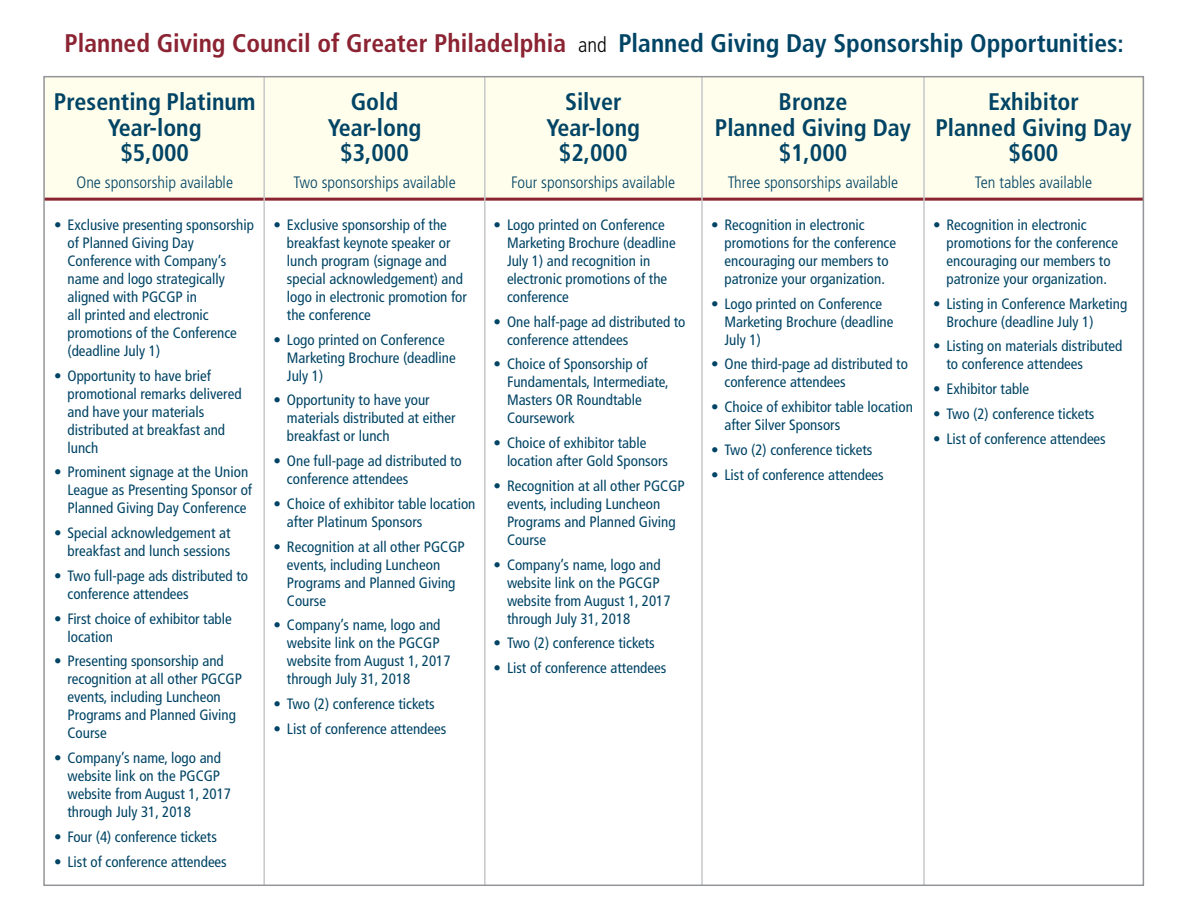
<style>
.page{position:relative;width:1188px;height:918px;background:#fff}
.page>*{position:absolute;margin:0;border:0;box-sizing:border-box;transform-origin:0 0}
.t1{font:700 condensed 25.5px "Frutiger";color:#8b2332}
.t2{font:700 condensed 24px/25.5px "Frutiger";color:#004465;text-align:center}
.t3{font:300 condensed 16.5px "Frutiger";color:#004465}
.t4{font:condensed 15px/18px "Frutiger";color:#004465}
.s1{font-weight:300;font-size:21px;color:#000}
.s2{color:#004465}
.s3{font-size:24px;color:#004465}
</style>
<div class="page">
<div style="left:44px;top:76px;width:1100px;height:125px;background:#fffdeb"></div>
<hr style="left:44px;top:198px;width:1099px;height:3px;background:#8b2332">
<hr style="left:263px;top:77px;width:2px;height:808px;background:#c7c8ca">
<hr style="left:484px;top:77px;width:2px;height:808px;background:#c7c8ca">
<hr style="left:701px;top:77px;width:2px;height:808px;background:#c7c8ca">
<hr style="left:923px;top:77px;width:2px;height:808px;background:#c7c8ca">
<h1 class="t1" style="left:65px;top:28px;width:1061px">Planned Giving Council of Greater Philadelphia <span class="s1">and</span> <span class="s2">Planned Giving Day Sponsorship Opportunities</span><span class="s3">:</span></h1>
<h2 class="t2" style="left:54px;top:89px;width:203px">Presenting Platinum<br>Year-long<br>$5,000</h2>
<p class="t3" style="left:77px;top:173px;width:158px">One sponsorship available</p>
<h2 class="t2" style="left:328px;top:89px;width:95px">Gold<br>Year-long $3,000</h2>
<p class="t3" style="left:293px;top:173px;width:164px">Two sponsorships available</p>
<h2 class="t2" style="left:546px;top:89px;width:95px">Silver<br>Year-long $2,000</h2>
<p class="t3" style="left:511px;top:173px;width:165px">Four sponsorships available</p>
<h2 class="t2" style="left:935px;top:89px;width:198px">Exhibitor<br>Planned Giving Day $600</h2>
<p class="t3" style="left:975px;top:173px;width:119px">Ten tables available</p>
<h2 class="t2" style="left:715px;top:89px;width:198px">Bronze<br>Planned Giving Day $1,000</h2>
<p class="t3" style="left:728px;top:173px;width:172px">Three sponsorships available</p>
<p class="t4" style="left:68px;top:216px;width:188px;text-indent:-14px">• Exclusive presenting sponsorship of Planned Giving Day<br>Conference with Company’s name and logo strategically aligned with PGCGP in<br>all printed and electronic promotions of the Conference (deadline July 1)</p>
<p class="t4" style="left:68px;top:367px;width:176px;text-indent:-14px">• Opportunity to have brief promotional remarks delivered and have your materials distributed at breakfast and lunch</p>
<p class="t4" style="left:68px;top:463px;width:186px;text-indent:-14px">• Prominent signage at the Union<br>League as Presenting Sponsor of<br>Planned Giving Day Conference</p>
<p class="t4" style="left:54px;top:524px;width:178px;text-align:right">• Special acknowledgement at breakfast and lunch sessions</p>
<p class="t4" style="left:68px;top:567px;width:182px;text-indent:-14px">• Two full-page ads distributed to conference attendees</p>
<p class="t4" style="left:68px;top:610px;width:166px;text-indent:-14px">• First choice of exhibitor table location</p>
<p class="t4" style="left:68px;top:652px;width:176px;text-indent:-14px">• Presenting sponsorship and recognition at all other PGCGP events, including Luncheon<br>Programs and Planned Giving<br>Course</p>
<p class="t4" style="left:68px;top:749px;width:165px;text-indent:-14px">• Company’s name, logo and website link on the PGCGP website from August 1, 2017 through July 31, 2018</p>
<p class="t4" style="left:54px;top:828px;width:164px">• Four (4) conference tickets</p>
<p class="t4" style="left:54px;top:853px;width:174px">• List of conference attendees</p>
<p class="t4" style="left:287px;top:216px;width:181px;text-indent:-13px">• Exclusive sponsorship of the breakfast keynote speaker or lunch program (signage and special acknowledgement) and logo in electronic promotion for the conference</p>
<p class="t4" style="left:287px;top:331px;width:170px;text-indent:-13px">• Logo printed on Conference<br>Marketing Brochure (deadline<br>July 1)</p>
<p class="t4" style="left:287px;top:391px;width:170px;text-indent:-13px">• Opportunity to have your materials distributed at either breakfast or lunch</p>
<p class="t4" style="left:287px;top:452px;width:176px;text-indent:-13px">• One full-page ad distributed to conference attendees</p>
<p class="t4" style="left:287px;top:495px;width:190px;text-indent:-13px">• Choice of exhibitor table location after Platinum Sponsors</p>
<p class="t4" style="left:287px;top:538px;width:179px;text-indent:-13px">• Recognition at all other PGCGP events, including Luncheon<br>Programs and Planned Giving<br>Course</p>
<p class="t4" style="left:287px;top:616px;width:165px;text-indent:-13px">• Company’s name, logo and website link on the PGCGP website from August 1, 2017 through July 31, 2018</p>
<p class="t4" style="left:273px;top:695px;width:163px">• Two (2) conference tickets</p>
<p class="t4" style="left:273px;top:720px;width:174px">• List of conference attendees</p>
<p class="t4" style="left:507px;top:216px;width:170px;text-indent:-14px">• Logo printed on Conference<br>Marketing Brochure (deadline<br>July 1) and recognition in electronic promotions of the conference</p>
<p class="t4" style="left:507px;top:313px;width:180px;text-indent:-14px">• One half-page ad distributed to conference attendees</p>
<p class="t4" style="left:507px;top:355px;width:163px;text-indent:-14px">• Choice of Sponsorship of<br>Fundamentals, Intermediate,<br>Masters OR Roundtable<br>Coursework</p>
<p class="t4" style="left:507px;top:434px;width:163px;text-indent:-14px">• Choice of exhibitor table location after Gold Sponsors</p>
<p class="t4" style="left:507px;top:477px;width:179px;text-indent:-14px">• Recognition at all other PGCGP events, including Luncheon<br>Programs and Planned Giving<br>Course</p>
<p class="t4" style="left:507px;top:556px;width:165px;text-indent:-14px">• Company’s name, logo and website link on the PGCGP website from August 1, 2017 through July 31, 2018</p>
<p class="t4" style="left:494px;top:634px;width:163px">• Two (2) conference tickets</p>
<p class="t4" style="left:494px;top:659px;width:174px">• List of conference attendees</p>
<p class="t4" style="left:724px;top:216px;width:173px;text-indent:-14px">• Recognition in electronic promotions for the conference encouraging our members to patronize your organization.</p>
<p class="t4" style="left:724px;top:295px;width:170px;text-indent:-14px">• Logo printed on Conference<br>Marketing Brochure (deadline<br>July 1)</p>
<p class="t4" style="left:724px;top:355px;width:185px;text-indent:-14px">• One third-page ad distributed to conference attendees</p>
<p class="t4" style="left:724px;top:398px;width:190px;text-indent:-14px">• Choice of exhibitor table location after Silver Sponsors</p>
<p class="t4" style="left:711px;top:441px;width:163px">• Two (2) conference tickets</p>
<p class="t4" style="left:711px;top:466px;width:174px">• List of conference attendees</p>
<p class="t4" style="left:946px;top:216px;width:173px;text-indent:-14px">• Recognition in electronic promotions for the conference encouraging our members to patronize your organization.</p>
<p class="t4" style="left:946px;top:295px;width:182px;text-indent:-14px">• Listing in Conference Marketing<br>Brochure (deadline July 1)</p>
<p class="t4" style="left:946px;top:337px;width:177px;text-indent:-14px">• Listing on materials distributed to conference attendees</p>
<p class="t4" style="left:933px;top:380px;width:98px">• Exhibitor table</p>
<p class="t4" style="left:933px;top:405px;width:163px">• Two (2) conference tickets</p>
<p class="t4" style="left:933px;top:430px;width:174px">• List of conference attendees</p>
</div>
